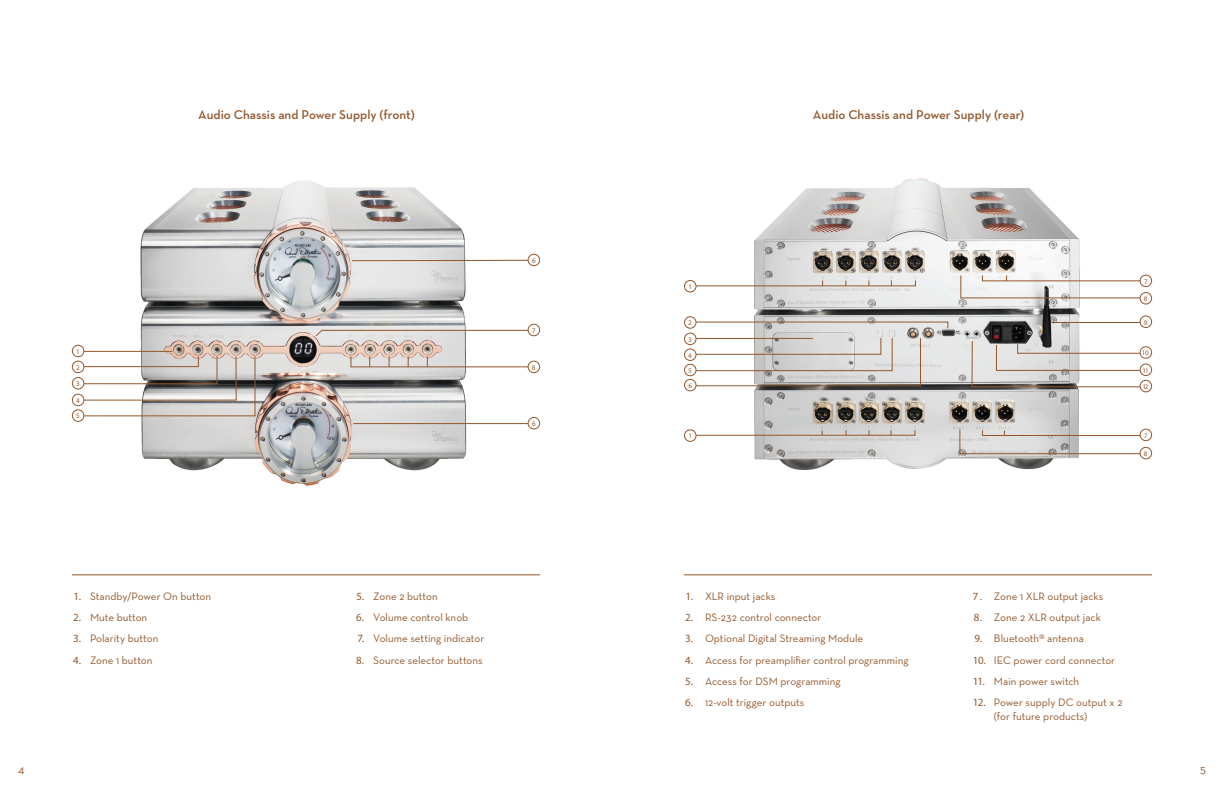
<style>
.page{position:relative;width:1224px;height:792px;background:#fff}
.page>*{position:absolute;margin:0;border:0;box-sizing:border-box;transform-origin:0 0}
.Body_Copy{font:600 13px "Neutra Text";color:#92572c}
.t1{font:12px "Neutra Text";color:#92572c}
.Body_Copy-2{font:11px/14px "Neutra Text";color:#92572c}
.Body_Copy-3{font:7px "Myriad Pro";color:#92572c}
.s1{font-family:"Myriad Pro"}
</style>
<div class="page">
<img style="left:95px;top:180px;width:422px;height:306px">
<img style="left:754px;top:178px;width:369px;height:292px">
<hr style="left:72px;top:574px;width:468px;height:1px;background:#92572c">
<hr style="left:684px;top:574px;width:468px;height:1px;background:#92572c">
<svg style="left:351px;top:260px;width:177px;height:1px"></svg>
<hr style="left:353px;top:423px;width:179px;height:1px;background:#92572c">
<div style="left:528px;top:254px;width:12px;height:12px;border:1px solid #92572c;border-radius:50%"></div>
<div style="left:528px;top:417px;width:12px;height:12px;background:#fff;border-radius:50%"></div>
<div style="left:528px;top:417px;width:12px;height:12px;border:1px solid #92572c;border-radius:50%"></div>
<svg style="left:315px;top:330px;width:216px;height:7px"></svg>
<hr style="left:72px;top:351px;width:100px;height:1px;background:#92572c">
<svg style="left:71px;top:356px;width:185px;height:61px"></svg>
<div style="left:528px;top:324px;width:12px;height:12px;background:#fff;border-radius:50%"></div>
<div style="left:528px;top:324px;width:12px;height:12px;border:1px solid #92572c;border-radius:50%"></div>
<svg style="left:350px;top:356px;width:181px;height:12px"></svg>
<div style="left:528px;top:361px;width:12px;height:12px;background:#fff;border-radius:50%"></div>
<div style="left:528px;top:361px;width:12px;height:12px;border:1px solid #92572c;border-radius:50%"></div>
<div style="left:72px;top:345px;width:12px;height:12px;background:#fff;border-radius:50%"></div>
<div style="left:72px;top:345px;width:12px;height:12px;border:1px solid #92572c;border-radius:50%"></div>
<div style="left:72px;top:361px;width:12px;height:12px;background:#fff;border-radius:50%"></div>
<div style="left:72px;top:361px;width:12px;height:12px;border:1px solid #92572c;border-radius:50%"></div>
<div style="left:72px;top:378px;width:12px;height:11px;background:#fff;border-radius:50%"></div>
<div style="left:72px;top:377px;width:12px;height:12px;border:1px solid #92572c;border-radius:50%"></div>
<div style="left:72px;top:394px;width:12px;height:12px;background:#fff;border-radius:50%"></div>
<div style="left:72px;top:394px;width:12px;height:12px;border:1px solid #92572c;border-radius:50%"></div>
<div style="left:72px;top:410px;width:12px;height:11px;background:#fff;border-radius:50%"></div>
<div style="left:72px;top:409px;width:12px;height:13px;border:1px solid #92572c;border-radius:50%"></div>
<svg style="left:695px;top:280px;width:221px;height:7px"></svg>
<svg style="left:960px;top:275px;width:186px;height:24px"></svg>
<svg style="left:695px;top:321px;width:254px;height:8px"></svg>
<hr style="left:1052px;top:322px;width:93px;height:1px;background:#92572c">
<svg style="left:971px;top:340px;width:175px;height:48px"></svg>
<svg style="left:684px;top:337px;width:237px;height:50px"></svg>
<div style="left:684px;top:280px;width:12px;height:12px;border:1px solid #92572c;border-radius:50%"></div>
<div style="left:684px;top:316px;width:12px;height:13px;border:1px solid #92572c;border-radius:50%"></div>
<div style="left:684px;top:333px;width:12px;height:12px;background:#fff;border-radius:50%"></div>
<div style="left:684px;top:333px;width:12px;height:12px;border:1px solid #92572c;border-radius:50%"></div>
<div style="left:684px;top:349px;width:12px;height:11px;background:#fff;border-radius:50%"></div>
<div style="left:684px;top:349px;width:12px;height:12px;border:1px solid #92572c;border-radius:50%"></div>
<div style="left:684px;top:364px;width:12px;height:12px;background:#fff;border-radius:50%"></div>
<div style="left:684px;top:364px;width:12px;height:12px;border:1px solid #92572c;border-radius:50%"></div>
<div style="left:684px;top:379px;width:12px;height:12px;background:#fff;border-radius:50%"></div>
<div style="left:684px;top:379px;width:12px;height:12px;border:1px solid #92572c;border-radius:50%"></div>
<div style="left:684px;top:429px;width:12px;height:13px;border:1px solid #92572c;border-radius:50%"></div>
<div style="left:1140px;top:380px;width:12px;height:12px;background:#fff;border-radius:50%"></div>
<div style="left:1140px;top:380px;width:12px;height:12px;border:1px solid #92572c;border-radius:50%"></div>
<div style="left:1140px;top:447px;width:12px;height:12px;border:1px solid #92572c;border-radius:50%"></div>
<div style="left:1140px;top:429px;width:12px;height:12px;border:1px solid #92572c;border-radius:50%"></div>
<div style="left:1140px;top:364px;width:12px;height:12px;background:#fff;border-radius:50%"></div>
<div style="left:1140px;top:364px;width:12px;height:12px;border:1px solid #92572c;border-radius:50%"></div>
<div style="left:1140px;top:347px;width:12px;height:11px;background:#fff;border-radius:50%"></div>
<div style="left:1140px;top:346px;width:12px;height:13px;border:1px solid #92572c;border-radius:50%"></div>
<div style="left:1140px;top:316px;width:12px;height:11px;background:#fff;border-radius:50%"></div>
<div style="left:1140px;top:316px;width:12px;height:12px;border:1px solid #92572c;border-radius:50%"></div>
<div style="left:1140px;top:293px;width:12px;height:11px;background:#fff;border-radius:50%"></div>
<div style="left:1140px;top:292px;width:12px;height:12px;border:1px solid #92572c;border-radius:50%"></div>
<div style="left:1140px;top:275px;width:12px;height:12px;background:#fff;border-radius:50%"></div>
<div style="left:1140px;top:275px;width:12px;height:12px;border:1px solid #92572c;border-radius:50%"></div>
<svg style="left:695px;top:429px;width:221px;height:7px"></svg>
<svg style="left:959px;top:428px;width:188px;height:26px"></svg>
<p class="Body_Copy-3" style="left:76px;top:347px;width:5px">1</p>
<p class="Body_Copy-3" style="left:76px;top:363px;width:5px">2</p>
<p class="Body_Copy-3" style="left:76px;top:379px;width:5px">3</p>
<p class="Body_Copy-3" style="left:76px;top:396px;width:5px">4</p>
<p class="Body_Copy-3" style="left:76px;top:412px;width:5px">5</p>
<p class="Body_Copy" style="left:198px;top:107px;width:218px">Audio Chassis and Power Supply (front)</p>
<p class="Body_Copy-3" style="left:532px;top:256px;width:5px">6</p>
<p class="Body_Copy-3" style="left:532px;top:326px;width:5px">7</p>
<p class="Body_Copy-3" style="left:532px;top:363px;width:5px">8</p>
<p class="Body_Copy-3" style="left:532px;top:419px;width:5px">6</p>
<p class="Body_Copy-2" style="left:74px;top:589px;width:139px"><span class="s1">1.</span> Standby/Power On button</p>
<p class="Body_Copy-2" style="left:73px;top:610px;width:76px"><span class="s1">2.</span> Mute button</p>
<p class="Body_Copy-2" style="left:73px;top:631px;width:87px"><span class="s1">3.</span> Polarity button</p>
<p class="Body_Copy-2" style="left:73px;top:653px;width:81px"><span class="s1">4.</span> Zone 1 button</p>
<p class="Body_Copy-2" style="left:356px;top:589px;width:83px"><span class="s1">5.</span> Zone 2 button</p>
<p class="Body_Copy-2" style="left:356px;top:610px;width:114px"><span class="s1">6.</span> Volume control knob</p>
<p class="Body_Copy-2" style="left:357px;top:631px;width:128px"><span class="s1">7.</span> Volume setting indicator</p>
<p class="Body_Copy-2" style="left:356px;top:653px;width:128px"><span class="s1">8.</span> Source selector buttons</p>
<p class="Body_Copy" style="left:813px;top:107px;width:213px">Audio Chassis and Power Supply (rear)</p>
<p class="Body_Copy-3" style="left:688px;top:282px;width:5px">1</p>
<p class="Body_Copy-3" style="left:688px;top:319px;width:5px">2</p>
<p class="Body_Copy-3" style="left:688px;top:335px;width:5px">3</p>
<p class="Body_Copy-3" style="left:688px;top:351px;width:5px">4</p>
<p class="Body_Copy-3" style="left:688px;top:366px;width:5px">5</p>
<p class="Body_Copy-3" style="left:688px;top:381px;width:5px">6</p>
<p class="Body_Copy-3" style="left:688px;top:432px;width:5px">1</p>
<p class="Body_Copy-2" style="left:686px;top:589px;width:91px"><span class="s1">1.</span> XLR input jacks</p>
<p class="Body_Copy-2" style="left:685px;top:610px;width:138px"><span class="s1">2.</span> RS-232 control connector</p>
<p class="Body_Copy-2" style="left:685px;top:631px;width:180px"><span class="s1">3.</span> Optional Digital Streaming Module</p>
<p class="Body_Copy-2" style="left:685px;top:653px;width:225px"><span class="s1">4.</span> Access for preamplifier control programming</p>
<p class="Body_Copy-2" style="left:685px;top:674px;width:157px"><span class="s1">5.</span> Access for DSM programming</p>
<p class="Body_Copy-2" style="left:685px;top:695px;width:121px"><span class="s1">6.</span> 12-volt trigger outputs</p>
<p class="Body_Copy-3" style="left:1144px;top:277px;width:5px">7</p>
<p class="Body_Copy-3" style="left:1144px;top:294px;width:5px">8</p>
<p class="Body_Copy-3" style="left:1144px;top:318px;width:5px">9</p>
<p class="Body_Copy-3" style="left:1142px;top:349px;width:8px">10</p>
<p class="Body_Copy-3" style="left:1143px;top:366px;width:8px">11</p>
<p class="Body_Copy-3" style="left:1142px;top:382px;width:8px">12</p>
<p class="Body_Copy-3" style="left:1144px;top:431px;width:5px">7</p>
<p class="Body_Copy-3" style="left:1144px;top:449px;width:5px">8</p>
<p class="Body_Copy-2" style="left:973px;top:589px;width:132px"><span class="s1">7.</span> Zone 1 XLR output jacks</p>
<p class="Body_Copy-2" style="left:974px;top:610px;width:128px"><span class="s1">8.</span> Zone 2 XLR output jack</p>
<p class="Body_Copy-2" style="left:974px;top:631px;width:111px"><span class="s1">9.</span> Bluetooth® antenna</p>
<p class="Body_Copy-2" style="left:973px;top:653px;width:144px"><span class="s1">10.</span> IEC power cord connector</p>
<p class="Body_Copy-2" style="left:973px;top:674px;width:108px"><span class="s1">11.</span> Main power switch</p>
<p class="Body_Copy-2" style="left:994px;top:695px;width:130px;text-indent:-21px"><span class="s1">12.</span> Power supply DC output x 2 (for future products)</p>
<p class="t1" style="left:18px;top:762px;width:8px">4</p>
<p class="t1" style="left:1200px;top:762px;width:7px">5</p>
</div>
